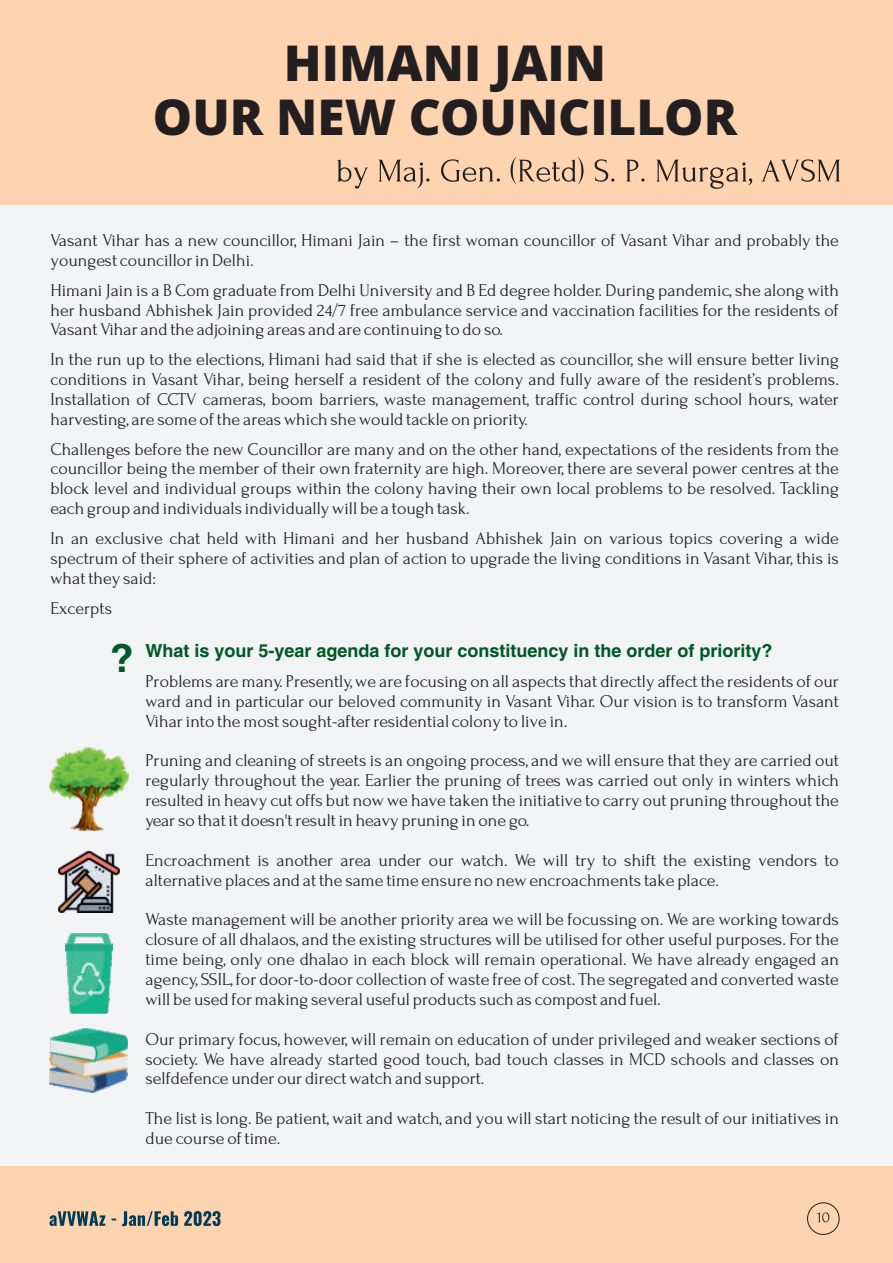
<style>
.page{position:relative;width:893px;height:1263px;background:#f2f3f4}
.page>*{position:absolute;margin:0;border:0;box-sizing:border-box;transform-origin:0 0}
.t1{font:800 49.5px/54px "Open Sans";color:#231f20;text-align:center}
.t2{font:18px/19.8px "Forum";color:#231f20;text-align:justify}
.t3{font:18px "Switzerland";color:#005824}
</style>
<div class="page">
<div style="left:0;top:1166px;width:893px;height:97px;background:#fdd3b0"></div>
<svg style="left:807px;top:1202px;width:33px;height:33px"></svg>
<div style="left:0;top:0;width:893px;height:205px;background:#fdd3b0"></div>
<svg style="left:49px;top:1211px;width:172px;height:15px"></svg>
<svg style="left:337px;top:157px;width:503px;height:32px"></svg>
<img style="left:49px;top:747px;width:79px;height:84px">
<img style="left:58px;top:851px;width:61px;height:61px">
<img style="left:65px;top:933px;width:48px;height:80px">
<img style="left:50px;top:1029px;width:78px;height:63px">
<h1 class="t1" style="left:153px;top:41px;width:586px">HIMANI JAIN<br>OUR NEW COUNCILLOR</h1>
<p class="t2" style="left:51px;top:231px;width:790px">Vasant Vihar has a new councillor, Himani Jain – the first woman councillor of Vasant Vihar and probably the youngest councillor in Delhi.</p>
<p class="t2" style="left:51px;top:280px;width:790px">Himani Jain is a B Com graduate from Delhi University and B Ed degree holder. During pandemic, she along with her husband Abhishek Jain provided 24/7 free ambulance service and vaccination facilities for the residents of Vasant Vihar and the adjoining areas and are continuing to do so.</p>
<p class="t2" style="left:51px;top:350px;width:790px">In the run up to the elections, Himani had said that if she is elected as councillor, she will ensure better living conditions in Vasant Vihar, being herself a resident of the colony and fully aware of the resident’s problems.<br>Installation of CCTV cameras, boom barriers, waste management, traffic control during school hours, water harvesting, are some of the areas which she would tackle on priority.</p>
<p class="t2" style="left:51px;top:439px;width:790px">Challenges before the new Councillor are many and on the other hand, expectations of the residents from the councillor being the member of their own fraternity are high. Moreover, there are several power centres at the block level and individual groups within the colony having their own local problems to be resolved. Tackling each group and individuals individually will be a tough task.</p>
<p class="t2" style="left:51px;top:529px;width:790px">In an exclusive chat held with Himani and her husband Abhishek Jain on various topics covering a wide spectrum of their sphere of activities and plan of action to upgrade the living conditions in Vasant Vihar, this is what they said:</p>
<p class="t2" style="left:51px;top:598px;width:63px">Excerpts</p>
<p class="t3" style="left:145px;top:639px;width:629px">What is your 5-year agenda for your constituency in the order of priority?</p>
<p class="t2" style="left:146px;top:672px;width:695px;text-indent:-36px"><sup>?</sup> Problems are many. Presently, we are focusing on all aspects that directly affect the residents of our ward and in particular our beloved community in Vasant Vihar. Our vision is to transform Vasant Vihar into the most sought-after residential colony to live in.</p>
<p class="t2" style="left:145px;top:751px;width:695px">Pruning and cleaning of streets is an ongoing process, and we will ensure that they are carried out regularly throughout the year. Earlier the pruning of trees was carried out only in winters which resulted in heavy cut offs but now we have taken the initiative to carry out pruning throughout the year so that it doesn't result in heavy pruning in one go.</p>
<p class="t2" style="left:145px;top:850px;width:695px">Encroachment is another area under our watch. We will try to shift the existing vendors to alternative places and at the same time ensure no new encroachments take place.</p>
<p class="t2" style="left:145px;top:910px;width:695px">Waste management will be another priority area we will be focussing on. We are working towards closure of all dhalaos, and the existing structures will be utilised for other useful purposes. For the time being, only one dhalao in each block will remain operational. We have already engaged an agency, SSIL, for door-to-door collection of waste free of cost. The segregated and converted waste will be used for making several useful products such as compost and fuel.</p>
<p class="t2" style="left:145px;top:1029px;width:695px">Our primary focus, however, will remain on education of under privileged and weaker sections of society. We have already started good touch, bad touch classes in MCD schools and classes on selfdefence under our direct watch and support.</p>
<p class="t2" style="left:145px;top:1109px;width:695px">The list is long. Be patient, wait and watch, and you will start noticing the result of our initiatives in due course of time.</p>
</div>
